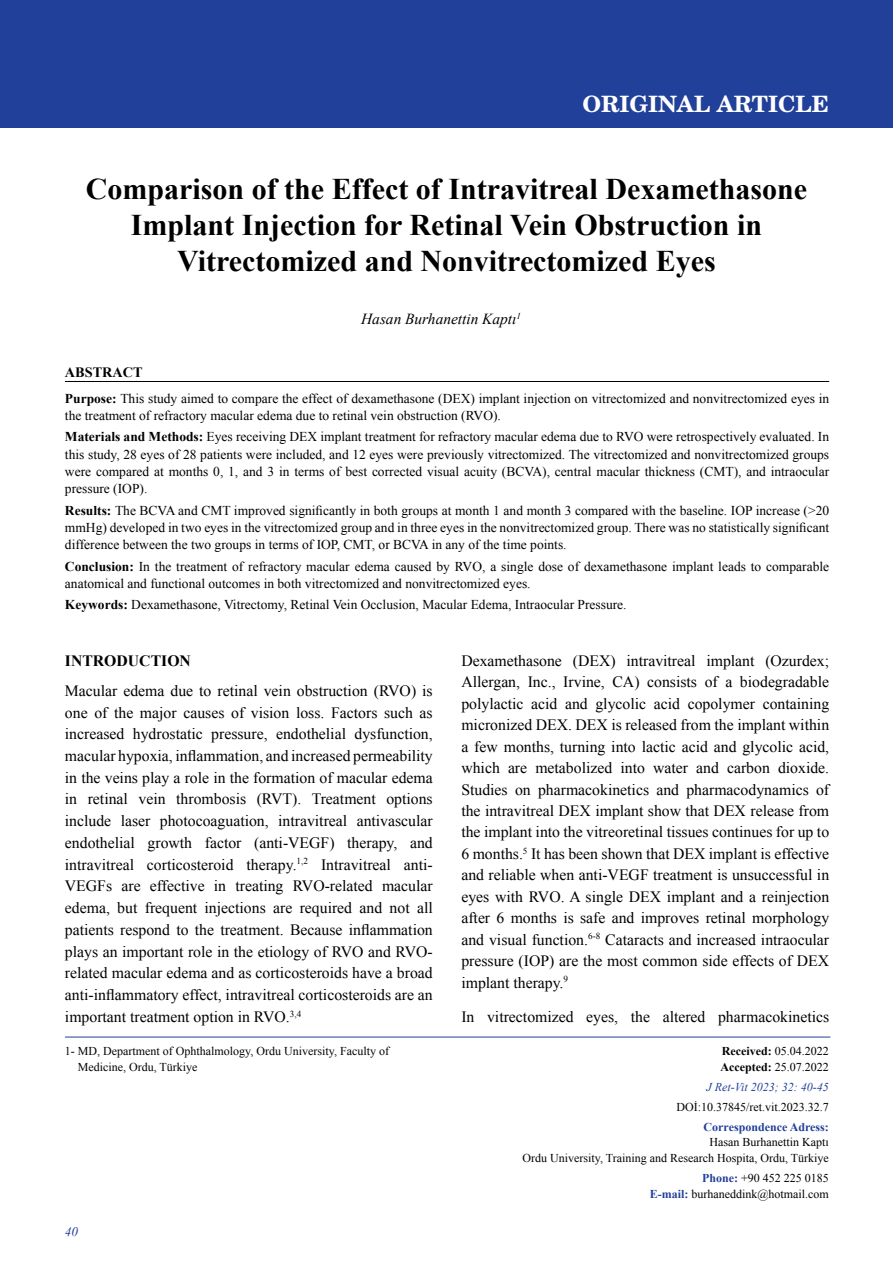
<style>
.page{position:relative;width:893px;height:1263px;background:#fff}
.page>*{position:absolute;margin:0;border:0;box-sizing:border-box;transform-origin:0 0}
.t1{font:700 30px/36px "Times New Roman";color:#000;text-align:center}
.t2{font:700 22.5px "Te X Gyre Schola";color:#fff}
.t3{font:15.75px/21.5px "Times New Roman";color:#000;text-align:justify}
.t4{font:700 15.75px "Times New Roman";color:#000}
.t5{font:italic 15.3px "Times New Roman";color:#000}
.t6{font:700 14.25px "Times New Roman";color:#000}
.t7{font:13.5px/17.2px "Times New Roman";color:#000}
.t8{font:italic 13.2px "Times New Roman";color:#21409a}
.t9{font:12px/15.8px "Times New Roman";color:#000}
.t10{font:italic 12px "Times New Roman";color:#21409a}
.t11{font:700 12px "Times New Roman";color:#21409a}
.s1{font-weight:700}
.s2{font-weight:700;color:#21409a}
</style>
<div class="page">
<div style="left:0;top:0;width:893px;height:128px;background:#21409a"></div>
<hr style="left:65px;top:1037px;width:765px;height:1px;background:#21409a">
<hr style="left:65px;top:381px;width:764px;height:1px;background:#000">
<h2 class="t2" style="left:582px;top:85px;width:248px">ORIGINAL ARTICLE</h2>
<h1 class="t1" style="left:86px;top:170px;width:722px">Comparison of the Effect of Intravitreal Dexamethasone<br>Implant Injection for Retinal Vein Obstruction in<br>Vitrectomized and Nonvitrectomized Eyes</h1>
<p class="t5" style="left:361px;top:309px;width:161px">Hasan Burhanettin Kaptı<sup>1</sup></p>
<p class="t6" style="left:65px;top:362px;width:79px">ABSTRACT</p>
<p class="t7" style="left:65px;top:389px;width:766px"><span class="s1">Purpose:</span> This study aimed to compare the effect of dexamethasone (DEX) implant injection on vitrectomized and nonvitrectomized eyes in the treatment of refractory macular edema due to retinal vein obstruction (RVO).</p>
<p class="t7" style="left:65px;top:428px;width:766px;text-align:justify"><span class="s1">Materials and Methods:</span> Eyes receiving DEX implant treatment for refractory macular edema due to RVO were retrospectively evaluated. In this study, 28 eyes of 28 patients were included, and 12 eyes were previously vitrectomized. The vitrectomized and nonvitrectomized groups were compared at months 0, 1, and 3 in terms of best corrected visual acuity (BCVA), central macular thickness (CMT), and intraocular pressure (IOP).</p>
<p class="t7" style="left:65px;top:501px;width:766px;text-align:justify"><span class="s1">Results:</span> The BCVA and CMT improved significantly in both groups at month 1 and month 3 compared with the baseline. IOP increase (&gt;20 mmHg) developed in two eyes in the vitrectomized group and in three eyes in the nonvitrectomized group. There was no statistically significant difference between the two groups in terms of IOP, CMT, or BCVA in any of the time points.</p>
<p class="t7" style="left:65px;top:557px;width:766px"><span class="s1">Conclusion:</span> In the treatment of refractory macular edema caused by RVO, a single dose of dexamethasone implant leads to comparable anatomical and functional outcomes in both vitrectomized and nonvitrectomized eyes.</p>
<p class="t7" style="left:65px;top:596px;width:563px"><span class="s1">Keywords:</span> Dexamethasone, Vitrectomy, Retinal Vein Occlusion, Macular Edema, Intraocular Pressure.</p>
<p class="t4" style="left:65px;top:649px;width:127px">INTRODUCTION</p>
<p class="t3" style="left:65px;top:679px;width:369px">Macular edema due to retinal vein obstruction (RVO) is one of the major causes of vision loss. Factors such as increased hydrostatic pressure, endothelial dysfunction, macular hypoxia, inflammation, and increased permeability in the veins play a role in the formation of macular edema in retinal vein thrombosis (RVT). Treatment options include laser photocoaguation, intravitreal antivascular endothelial growth factor (anti-VEGF) therapy, and intravitreal corticosteroid therapy.<sup>1,2</sup> Intravitreal anti-VEGFs are effective in treating RVO-related macular edema, but frequent injections are required and not all patients respond to the treatment. Because inflammation plays an important role in the etiology of RVO and RVO&shy;related macular edema and as corticosteroids have a broad anti-inflammatory effect, intravitreal corticosteroids are an important treatment option in RVO.<sup>3,4</sup></p>
<p class="t3" style="left:461px;top:649px;width:369px">Dexamethasone (DEX) intravitreal implant (Ozurdex; Allergan, Inc., Irvine, CA) consists of a biodegradable polylactic acid and glycolic acid copolymer containing micronized DEX. DEX is released from the implant within a few months, turning into lactic acid and glycolic acid, which are metabolized into water and carbon dioxide.<br>Studies on pharmacokinetics and pharmacodynamics of the intravitreal DEX implant show that DEX release from the implant into the vitreoretinal tissues continues for up to 6 months.<sup>5</sup> It has been shown that DEX implant is effective and reliable when anti-VEGF treatment is unsuccessful in eyes with RVO. A single DEX implant and a reinjection after 6 months is safe and improves retinal morphology and visual function.<sup>6-8</sup> Cataracts and increased intraocular pressure (IOP) are the most common side effects of DEX implant therapy.<sup>9</sup></p>
<p class="t3" style="left:461px;top:1005px;width:369px">In vitrectomized eyes, the altered pharmacokinetics</p>
<p class="t9" style="left:78px;top:1043px;width:313px;text-indent:-13px">1- MD, Department of Ophthalmology, Ordu University, Faculty of<br>Medicine, Ordu, Türkiye</p>
<p class="t9" style="left:720px;top:1043px;width:110px"><span class="s1">Received:</span> 05.04.2022<br><span class="s1">Accepted:</span> 25.07.2022</p>
<p class="t10" style="left:706px;top:1078px;width:124px">J Ret-Vit 2023; 32: 40-45</p>
<p class="t9" style="left:676px;top:1099px;width:154px">DOİ:10.37845/ret.vit.2023.32.7</p>
<p class="t11" style="left:704px;top:1118px;width:127px">Correspondence Adress:</p>
<p class="t9" style="left:523px;top:1134px;width:308px;text-align:right">Hasan Burhanettin Kaptı<br>Ordu University, Training and Research Hospita, Ordu, Türkiye</p>
<p class="t9" style="left:650px;top:1170px;width:181px;text-align:right"><span class="s2">Phone:</span> +90 452 225 0185<br><span class="s2">E-mail:</span> burhaneddink@hotmail.com</p>
<p class="t8" style="left:65px;top:1222px;width:15px">40</p>
</div>
